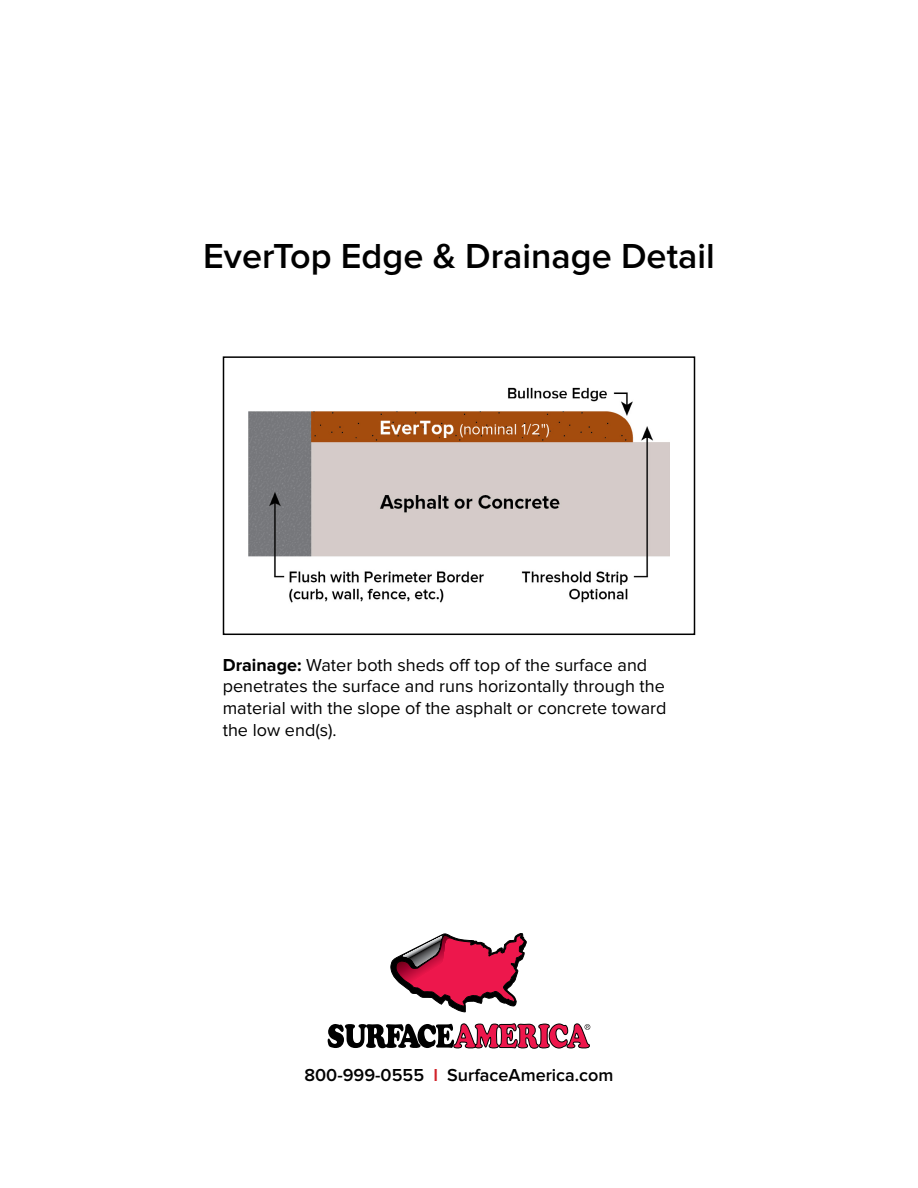
<style>
.page{position:relative;width:918px;height:1188px;background:#fff}
.page>*{position:absolute;margin:0;border:0;box-sizing:border-box;transform-origin:0 0}
.t1{font:600 36px "Proxima Nova";color:#000}
.t2{font:18px/21.6px "Proxima Nova";color:#000}
.t3{font:600 18px "Proxima Nova";color:#000}
.s1{font-weight:700}
.s2{color:#d2232a}
</style>
<div class="page">
<img style="left:248px;top:387px;width:422px;height:216px">
<div style="left:223px;top:356px;width:472px;height:279px;border:2px solid #000"></div>
<svg style="left:328px;top:933px;width:262px;height:115px"></svg>
<h1 class="t1" style="left:203px;top:236px;width:513px">EverTop Edge &amp; Drainage Detail</h1>
<p class="t2" style="left:223px;top:654px;width:445px"><span class="s1">Drainage:</span> Water both sheds off top of the surface and penetrates the surface and runs horizontally through the material with the slope of the asphalt or concrete toward the low end(s).</p>
<p class="t3" style="left:305px;top:1064px;width:310px">800-999-0555 <span class="s2">I</span> SurfaceAmerica.com</p>
</div>
